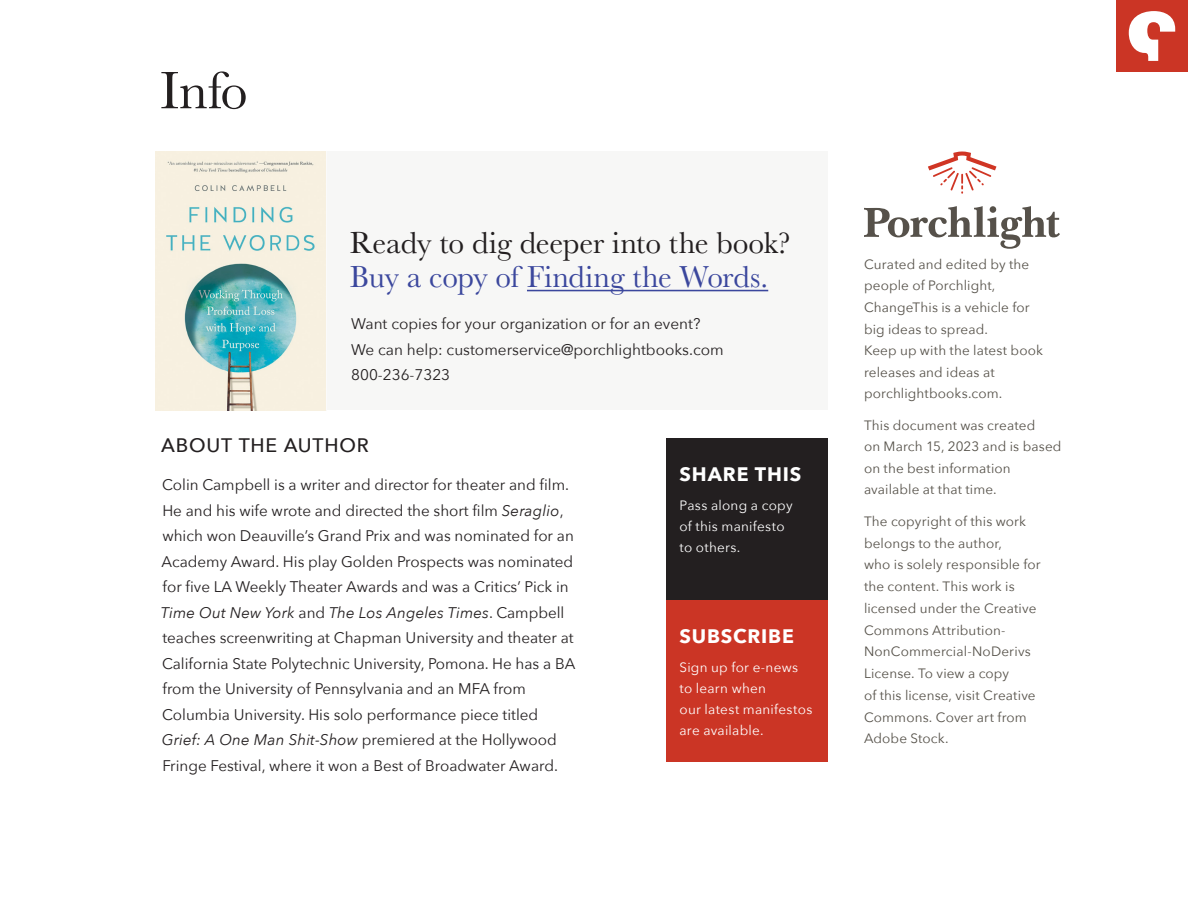
<style>
.page{position:relative;width:1188px;height:918px;background:#fff}
.page>*{position:absolute;margin:0;border:0;box-sizing:border-box;transform-origin:0 0}
.CTP_L1_head_-_bold_i{font:54.75px "Baskerville";color:#231f20}
.CTP_Info_-_ready_to{font:31.5px/34.5px "Baskerville";letter-spacing:-.005em;color:#231f20}
.CTP_L3_head{font:700 19.5px "Avenir Next";letter-spacing:.045em;color:#fff}
.CTP_Info_-_author_bi{font:500 19.5px "Avenir Next";letter-spacing:.045em;color:#231f20}
.CTP_Info_-_author_bi-2{font:15.3px/25.5px "Avenir Next";color:#231f20}
.CTP_share_this_-_sub{font:13.5px/21.8px "Avenir Next";letter-spacing:.01em;color:#555149}
.CTP_share_this_-_sub-2{font:13.5px/21px "Avenir Next";letter-spacing:.02em;color:#fff}
.s1{color:#3b479d}
.s2{font-style:italic}
</style>
<div class="page">
<div style="left:1116px;top:0;width:72px;height:72px;background:#cb3525"></div>
<svg style="left:1129px;top:11px;width:46px;height:50px"></svg>
<div style="left:318px;top:152px;width:510px;height:258px;background:#f7f7f6"></div>
<hr style="left:527px;top:290px;width:241px;height:1px;background:#3b479d">
<img style="left:155px;top:152px;width:171px;height:259px">
<div style="left:666px;top:600px;width:162px;height:162px;background:#cb3525"></div>
<div style="left:666px;top:438px;width:162px;height:162px;background:#231f20"></div>
<svg style="left:864px;top:206px;width:196px;height:43px"></svg>
<svg style="left:928px;top:152px;width:68px;height:42px"></svg>
<p class="CTP_L1_head_-_bold_i" style="left:160px;top:56px;width:89px">Info</p>
<p class="CTP_Info_-_ready_to" style="left:350px;top:226px;width:442px">Ready to dig deeper into the book?<br><span class="s1">Buy a copy of Finding the Words.</span></p>
<p class="CTP_Info_-_author_bi-2" style="left:351px;top:310px;width:374px">Want copies for your organization or for an event?<br>We can help: customerservice@porchlightbooks.com<br>800-236-7323</p>
<p class="CTP_Info_-_author_bi" style="left:161px;top:429px;width:209px">ABOUT THE AUTHOR</p>
<p class="CTP_Info_-_author_bi-2" style="left:161px;top:472px;width:416px">Colin Campbell is a writer and director for theater and film.<br>He and his wife wrote and directed the short film <span class="s2">Seraglio</span>, which won Deauville’s Grand Prix and was nominated for an Academy Award. His play Golden Prospects was nominated for five LA Weekly Theater Awards and was a Critics’ Pick in <span class="s2">Time Out New York</span> and <span class="s2">The Los Angeles Times</span>. Campbell teaches screenwriting at Chapman University and theater at California State Polytechnic University, Pomona. He has a BA from the University of Pennsylvania and an MFA from Columbia University. His solo performance piece titled <span class="s2">Grief: A One Man Shit-Show</span> premiered at the Hollywood Fringe Festival, where it won a Best of Broadwater Award.</p>
<p class="CTP_L3_head" style="left:680px;top:457px;width:123px">SHARE THIS</p>
<p class="CTP_share_this_-_sub-2" style="left:680px;top:494px;width:115px">Pass along a copy of this manifesto to others.</p>
<p class="CTP_L3_head" style="left:680px;top:619px;width:116px">SUBSCRIBE</p>
<p class="CTP_share_this_-_sub-2" style="left:680px;top:656px;width:134px">Sign up for e-news to learn when<br>our latest manifestos are available.</p>
<p class="CTP_share_this_-_sub" style="left:864px;top:253px;width:181px">Curated and edited by the people of Porchlight,<br>ChangeThis is a vehicle for big ideas to spread.<br>Keep up with the latest book releases and ideas at porchlightbooks.com.</p>
<p class="CTP_share_this_-_sub" style="left:864px;top:414px;width:199px">This document was created<br>on March 15, 2023 and is based on the best information available at that time.</p>
<p class="CTP_share_this_-_sub" style="left:864px;top:510px;width:178px">The copyright of this work belongs to the author,<br>who is solely responsible for the content. This work is licensed under the Creative<br>Commons Attribution-<br>NonCommercial-NoDerivs<br>License. To view a copy<br>of this license, visit Creative<br>Commons. Cover art from<br>Adobe Stock.</p>
</div>
